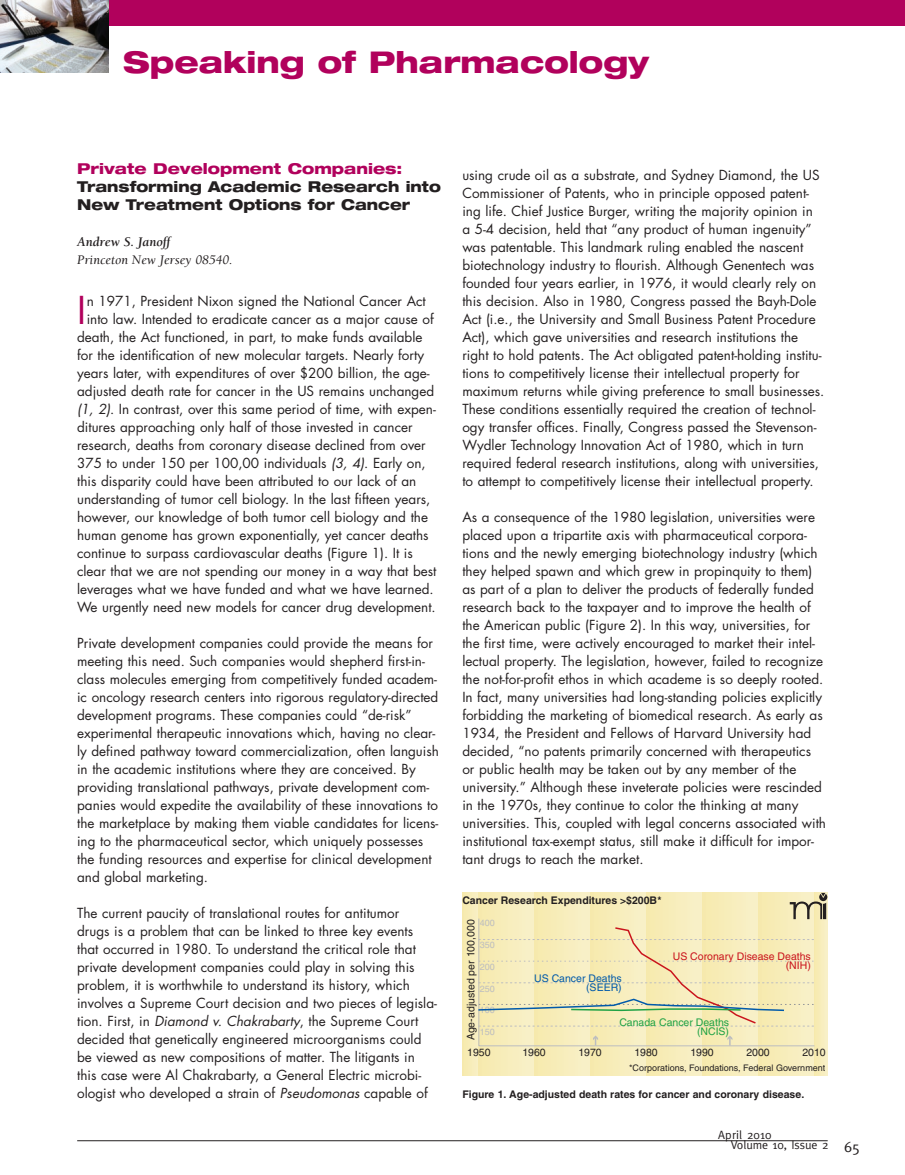
<style>
.page{position:relative;width:905px;height:1175px;background:#fff}
.page>*{position:absolute;margin:0;border:0;box-sizing:border-box;transform-origin:0 0}
.t1{font:37.35px "Futura";color:#b1015c}
.t2{font:800 expanded 30px "Helvetica Neue";color:#b1015c}
.t3{font:800 expanded 15px/18px "Helvetica Neue";color:#231f20}
.t4{font:800 expanded 15px "Helvetica Neue";color:#b1015c}
.t5{font:15px "Meta";color:#231f20}
.t6{font:13.5px/18px "Futura";color:#231f20}
.t7{font:italic 13.5px "Berkeley";color:#231f20}
.t8{font:italic 700 13.5px "Berkeley";color:#231f20}
.t9{font:12px/10.5px "Meta";color:#231f20}
.t10{font:700 10.5px "Helvetica";color:#231f20}
.t11{font:10.5px "Helvetica";color:#231f20}
.t12{font:10.5px/9px "Helvetica";color:#ca141c;text-align:right}
.t13{font:10.5px/9px "Helvetica";color:#1fa245;text-align:right}
.t14{font:10.5px/9px "Helvetica";color:#015aaa;text-align:right}
.t15{font:9px "Helvetica";color:#231f20}
.t16{font:9px "Helvetica";color:#bcbdc0}
.s1{font-style:italic}
</style>
<div class="page">
<hr style="left:77px;top:1140px;width:750px;height:1px;background:#231f20">
<div style="left:0;top:0;width:904px;height:25px;background:#b1015c"></div>
<img style="left:0;top:0;width:108px;height:73px">
<div style="left:462px;top:893px;width:18px;height:182px;background:#f7edb9"></div>
<div style="left:478px;top:893px;width:56px;height:182px;background:linear-gradient(to right,#f7eaad,#f8f0c9)"></div>
<div style="left:534px;top:893px;width:56px;height:182px;background:linear-gradient(to right,#f7eaad,#f8f0c9)"></div>
<div style="left:590px;top:893px;width:56px;height:182px;background:linear-gradient(to right,#f7eaad,#f8f0c9)"></div>
<div style="left:646px;top:893px;width:56px;height:182px;background:linear-gradient(to right,#f7eaad,#f8f0c9)"></div>
<div style="left:702px;top:893px;width:56px;height:182px;background:linear-gradient(to right,#f7eaad,#f8f0c9)"></div>
<div style="left:758px;top:893px;width:56px;height:182px;background:linear-gradient(to right,#f7eaad,#f8f0c9)"></div>
<div style="left:814px;top:893px;width:13px;height:182px;background:#f7edba"></div>
<hr style="left:478px;top:918px;width:1px;height:127px;background:#bcbdc0">
<hr style="left:479px;top:1045px;width:335px;height:1px;background:#bcbdc0">
<svg style="left:477px;top:926px;width:337px;height:100px;background:#f0e7b8"></svg>
<svg style="left:593px;top:1035px;width:5px;height:10px"></svg>
<svg style="left:727px;top:1035px;width:5px;height:10px"></svg>
<svg style="left:789px;top:893px;width:38px;height:26px"></svg>
<h2 class="t2" style="left:123px;top:43px;width:527px">Speaking of Pharmacology</h2>
<p class="t4" style="left:77px;top:159px;width:327px">Private Development Companies:</p>
<p class="t3" style="left:77px;top:177px;width:365px">Transforming Academic Research into<br>New Treatment Options for Cancer</p>
<p class="t8" style="left:77px;top:235px;width:95px">Andrew S. Janoff</p>
<p class="t7" style="left:77px;top:253px;width:157px">Princeton New Jersey 08540.</p>
<h1 class="t1" style="left:77px;top:285px;width:10px">I</h1>
<p class="t6" style="left:87px;top:292px;width:340px">n 1971, President Nixon signed the National Cancer Act</p>
<p class="t6" style="left:87px;top:310px;width:348px">into law. Intended to eradicate cancer as a major cause of</p>
<p class="t6" style="left:77px;top:328px;width:347px">death, the Act functioned, in part, to make funds available</p>
<p class="t6" style="left:77px;top:346px;width:348px">for the identification of new molecular targets. Nearly forty</p>
<p class="t6" style="left:77px;top:364px;width:354px">years later, with expenditures of over $200 billion, the age-</p>
<p class="t6" style="left:77px;top:382px;width:358px">adjusted death rate for cancer in the US remains unchanged</p>
<p class="t6" style="left:77px;top:400px;width:360px"><span class="s1">(1, 2)</span>. In contrast, over this same period of time, with expen-</p>
<p class="t6" style="left:77px;top:418px;width:337px">ditures approaching only half of those invested in cancer</p>
<p class="t6" style="left:77px;top:436px;width:350px">research, deaths from coronary disease declined from over</p>
<p class="t6" style="left:77px;top:454px;width:350px">375 to under 150 per 100,00 individuals <span class="s1">(3, 4)</span>. Early on,</p>
<p class="t6" style="left:77px;top:472px;width:340px">this disparity could have been attributed to our lack of an</p>
<p class="t6" style="left:77px;top:490px;width:355px">understanding of tumor cell biology. In the last fifteen years,</p>
<p class="t6" style="left:77px;top:508px;width:352px">however, our knowledge of both tumor cell biology and the</p>
<p class="t6" style="left:77px;top:526px;width:353px">human genome has grown exponentially, yet cancer deaths</p>
<p class="t6" style="left:77px;top:544px;width:337px">continue to surpass cardiovascular deaths (Figure 1). It is</p>
<p class="t6" style="left:77px;top:562px;width:361px">clear that we are not spending our money in a way that best</p>
<p class="t6" style="left:77px;top:580px;width:358px">leverages what we have funded and what we have learned.</p>
<p class="t6" style="left:77px;top:598px;width:360px">We urgently need new models for cancer drug development.</p>
<p class="t6" style="left:77px;top:634px;width:363px">Private development companies could provide the means for meeting this need. Such companies would shepherd first-in&shy;class molecules emerging from competitively funded academ&shy;ic oncology research centers into rigorous regulatory-directed development programs. These companies could “de-risk” experimental therapeutic innovations which, having no clear&shy;ly defined pathway toward commercialization, often languish in the academic institutions where they are conceived. By providing translational pathways, private development com&shy;panies would expedite the availability of these innovations to the marketplace by making them viable candidates for licens&shy;ing to the pharmaceutical sector, which uniquely possesses the funding resources and expertise for clinical development and global marketing.</p>
<p class="t6" style="left:77px;top:904px;width:361px">The current paucity of translational routes for antitumor<br>drugs is a problem that can be linked to three key events that occurred in 1980. To understand the critical role that private development companies could play in solving this problem, it is worthwhile to understand its history, which involves a Supreme Court decision and two pieces of legisla&shy;tion. First, in <span class="s1">Diamond v. Chakrabarty</span>, the Supreme Court decided that genetically engineered microorganisms could be viewed as new compositions of matter. The litigants in this case were Al Chakrabarty, a General Electric microbi&shy;ologist who developed a strain of <span class="s1">Pseudomonas</span> capable of</p>
<p class="t6" style="left:462px;top:166px;width:363px">using crude oil as a substrate, and Sydney Diamond, the US Commissioner of Patents, who in principle opposed patent&shy;ing life. Chief Justice Burger, writing the majority opinion in<br>a 5-4 decision, held that “any product of human ingenuity” was patentable. This landmark ruling enabled the nascent biotechnology industry to flourish. Although Genentech was founded four years earlier, in 1976, it would clearly rely on this decision. Also in 1980, Congress passed the Bayh-Dole Act (i.e., the University and Small Business Patent Procedure Act), which gave universities and research institutions the right to hold patents. The Act obligated patent-holding institu&shy;tions to competitively license their intellectual property for maximum returns while giving preference to small businesses.<br>These conditions essentially required the creation of technol&shy;ogy transfer offices. Finally, Congress passed the Stevenson-Wydler Technology Innovation Act of 1980, which in turn required federal research institutions, along with universities, to attempt to competitively license their intellectual property.</p>
<p class="t6" style="left:462px;top:508px;width:365px">As a consequence of the 1980 legislation, universities were placed upon a tripartite axis with pharmaceutical corpora&shy;tions and the newly emerging biotechnology industry (which they helped spawn and which grew in propinquity to them) as part of a plan to deliver the products of federally funded research back to the taxpayer and to improve the health of the American public (Figure 2). In this way, universities, for the first time, were actively encouraged to market their intel&shy;lectual property. The legislation, however, failed to recognize the not-for-profit ethos in which academe is so deeply rooted.<br>In fact, many universities had long-standing policies explicitly forbidding the marketing of biomedical research. As early as 1934, the President and Fellows of Harvard University had decided, “no patents primarily concerned with therapeutics or public health may be taken out by any member of the university.” Although these inveterate policies were rescinded in the 1970s, they continue to color the thinking at many universities. This, coupled with legal concerns associated with institutional tax-exempt status, still make it difficult for impor&shy;tant drugs to reach the market.</p>
<p class="t10" style="left:462px;top:893px;width:200px">Cancer Research Expenditures &gt;$200B*</p>
<p class="t11" style="left:464px;top:1040px;width:122px;rotate:-90deg">Age-adjusted per 100,000</p>
<p class="t16" style="left:480px;top:917px;width:17px">400</p>
<p class="t16" style="left:480px;top:939px;width:17px">350</p>
<p class="t16" style="left:480px;top:961px;width:17px">200</p>
<p class="t16" style="left:480px;top:983px;width:17px">250</p>
<p class="t16" style="left:480px;top:1004px;width:17px">100</p>
<p class="t16" style="left:480px;top:1026px;width:17px">150</p>
<p class="t11" style="left:467px;top:1046px;width:25px">1950</p>
<p class="t11" style="left:522px;top:1046px;width:25px">1960</p>
<p class="t12" style="left:672px;top:951px;width:140px">US Coronary Disease Deaths (NIH)</p>
<p class="t14" style="left:534px;top:973px;width:89px">US Cancer Deaths (SEER)</p>
<p class="t13" style="left:619px;top:1017px;width:111px">Canada Cancer Deaths (NCIS)</p>
<p class="t11" style="left:578px;top:1046px;width:25px">1970</p>
<p class="t11" style="left:634px;top:1046px;width:25px">1980</p>
<p class="t11" style="left:690px;top:1046px;width:25px">1990</p>
<p class="t11" style="left:746px;top:1046px;width:25px">2000</p>
<p class="t11" style="left:802px;top:1046px;width:25px">2010</p>
<p class="t10" style="left:462px;top:1087px;width:343px">Figure 1. Age-adjusted death rates for cancer and coronary disease.</p>
<p class="t15" style="left:629px;top:1062px;width:198px">*Corporations, Foundations, Federal Government</p>
<p class="t9" style="left:730px;top:1129px;width:99px;text-indent:-12px">April 2010<br>Volume 10, Issue 2</p>
<p class="t5" style="left:844px;top:1138px;width:18px">65</p>
</div>
